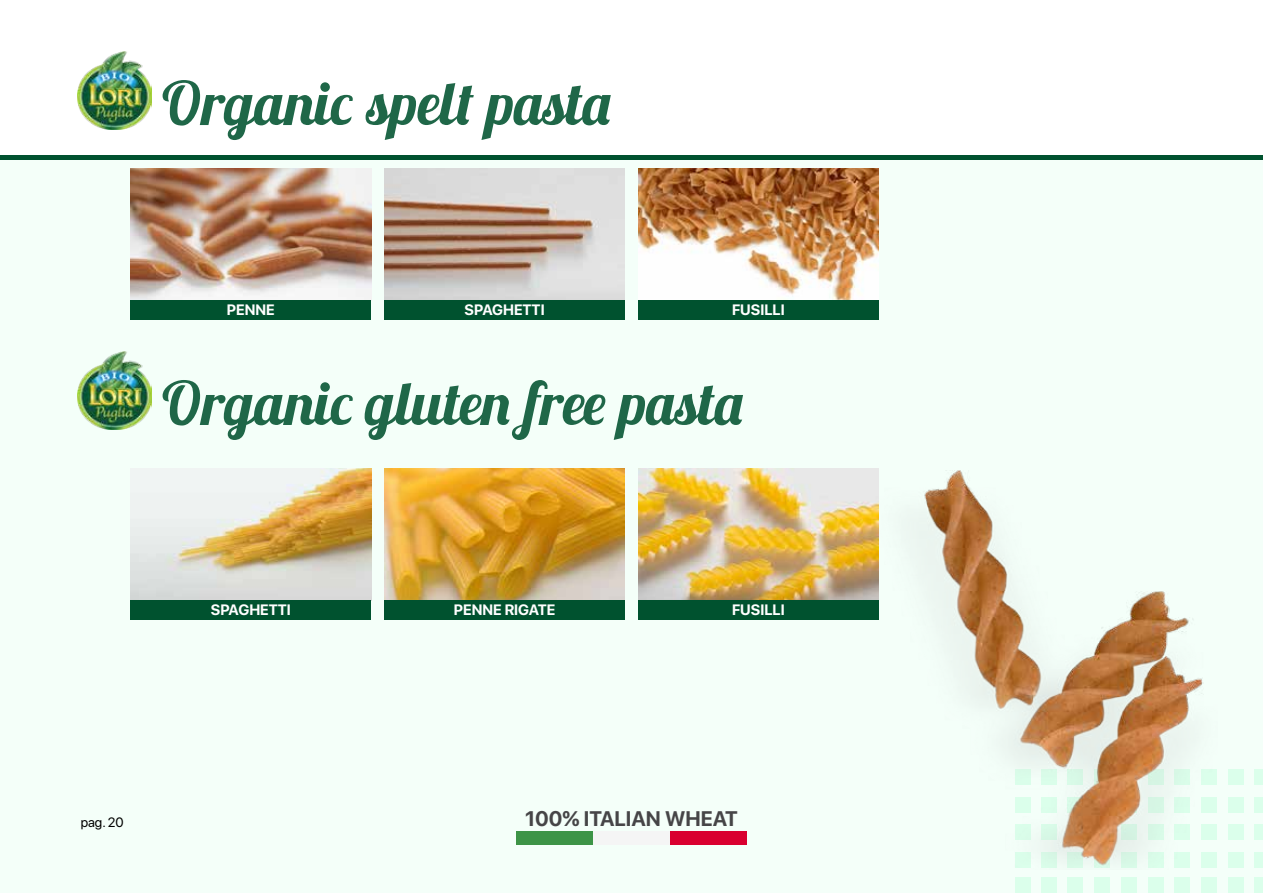
<style>
.page{position:relative;width:1263px;height:893px;background:#fff}
.page>*{position:absolute;margin:0;border:0;box-sizing:border-box;transform-origin:0 0}
.t1{font:60px "Lobster 1.3";letter-spacing:.005em;color:#1f6748}
.t2{font:700 21px "SF Pro Display";color:#464547}
.t3{font:700 15px "SF Pro Display";color:#fff}
.t4{font:13.5px "SF Pro Display";color:#000}
</style>
<div class="page">
<div style="left:0;top:157px;width:1263px;height:736px;background:#f4fff9"></div>
<div style="left:1228px;top:770px;width:15px;height:15px;background:#dbffeb"></div>
<div style="left:1228px;top:797px;width:15px;height:15px;background:#dbffeb"></div>
<div style="left:1228px;top:825px;width:15px;height:15px;background:#dbffeb"></div>
<div style="left:1228px;top:852px;width:15px;height:15px;background:#dbffeb"></div>
<div style="left:1255px;top:770px;width:8px;height:15px;background:#dbffeb"></div>
<div style="left:1255px;top:797px;width:8px;height:15px;background:#dbffeb"></div>
<div style="left:1255px;top:825px;width:8px;height:15px;background:#dbffeb"></div>
<div style="left:1255px;top:852px;width:8px;height:15px;background:#dbffeb"></div>
<div style="left:1041px;top:878px;width:15px;height:15px;background:#dbffeb"></div>
<div style="left:1068px;top:878px;width:15px;height:15px;background:#dbffeb"></div>
<div style="left:1016px;top:878px;width:15px;height:15px;background:#dbffeb"></div>
<div style="left:1094px;top:878px;width:16px;height:15px;background:#dbffeb"></div>
<div style="left:1121px;top:878px;width:15px;height:15px;background:#dbffeb"></div>
<div style="left:1148px;top:878px;width:15px;height:15px;background:#dbffeb"></div>
<div style="left:1174px;top:878px;width:16px;height:15px;background:#dbffeb"></div>
<div style="left:1201px;top:878px;width:15px;height:15px;background:#dbffeb"></div>
<div style="left:1228px;top:878px;width:15px;height:15px;background:#dbffeb"></div>
<div style="left:1255px;top:878px;width:8px;height:15px;background:#dbffeb"></div>
<img style="left:78px;top:52px;width:74px;height:77px">
<div style="left:517px;top:831px;width:76px;height:14px;background:#3d9447"></div>
<div style="left:593px;top:831px;width:77px;height:14px;background:#f5f5f5"></div>
<div style="left:670px;top:831px;width:76px;height:14px;background:#d90030"></div>
<hr style="left:0;top:155px;width:1263px;height:4px;background:#00522f">
<img style="left:131px;top:169px;width:240px;height:131px">
<div style="left:131px;top:300px;width:240px;height:20px;background:#00522f"></div>
<img style="left:384px;top:169px;width:241px;height:131px">
<div style="left:384px;top:300px;width:241px;height:20px;background:#00522f"></div>
<img style="left:638px;top:169px;width:240px;height:131px">
<div style="left:638px;top:300px;width:240px;height:20px;background:#00522f"></div>
<img style="left:78px;top:352px;width:74px;height:77px">
<img style="left:131px;top:469px;width:240px;height:131px">
<div style="left:131px;top:600px;width:240px;height:19px;background:#00522f"></div>
<img style="left:384px;top:469px;width:241px;height:131px">
<div style="left:384px;top:600px;width:241px;height:19px;background:#00522f"></div>
<img style="left:638px;top:469px;width:240px;height:131px">
<div style="left:638px;top:600px;width:240px;height:19px;background:#00522f"></div>
<img style="left:702px;top:470px;width:515px;height:398px">
<h1 class="t1" style="left:162px;top:65px;width:451px">Organic spelt pasta</h1>
<p class="t3" style="left:227px;top:301px;width:49px">PENNE</p>
<p class="t3" style="left:465px;top:301px;width:82px">SPAGHETTI</p>
<p class="t3" style="left:732px;top:301px;width:54px">FUSILLI</p>
<h1 class="t1" style="left:162px;top:365px;width:583px">Organic gluten free pasta</h1>
<p class="t3" style="left:211px;top:601px;width:82px">SPAGHETTI</p>
<p class="t3" style="left:454px;top:601px;width:103px">PENNE RIGATE</p>
<p class="t3" style="left:732px;top:601px;width:54px">FUSILLI</p>
<p class="t4" style="left:81px;top:811px;width:44px">pag. 20</p>
<h2 class="t2" style="left:525px;top:807px;width:214px">100% ITALIAN WHEAT</h2>
</div>
